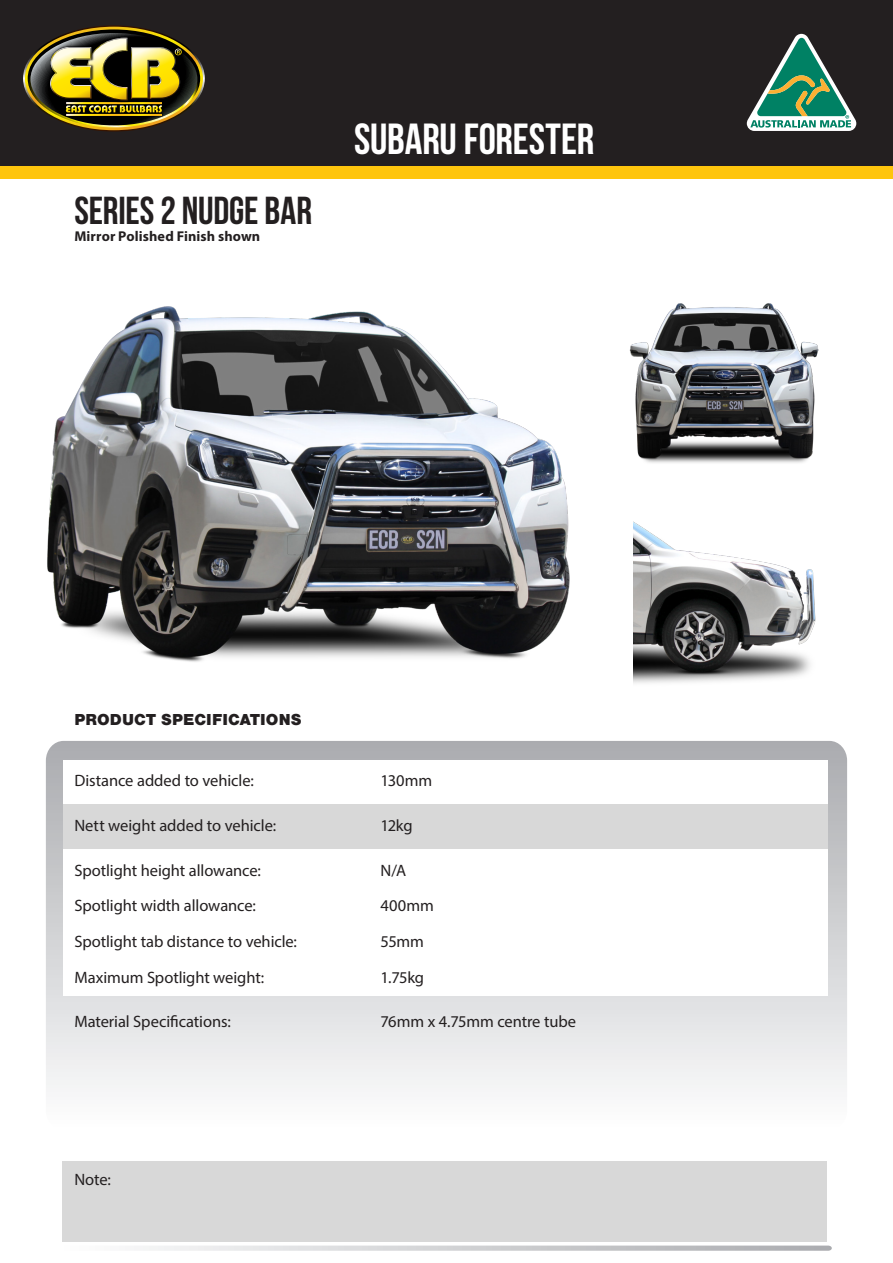
<style>
.page{position:relative;width:893px;height:1263px;background:#fff}
.page>*{position:absolute;margin:0;border:0;box-sizing:border-box;transform-origin:0 0}
.t1{font:700 43.5px "Bebas Neue";color:#fff}
.t2{font:700 39px "Bebas Neue";letter-spacing:-.005em;color:#231f20}
.t3{font:16.5px "Myriad Pro";letter-spacing:-.005em;color:#231f20}
.t4{font:900 16.5px "Nimbus San";letter-spacing:.005em;color:#231f20}
.t5{font:700 14.25px "Myriad Pro";letter-spacing:.005em;color:#231f20}
</style>
<div class="page">
<div style="left:0;top:0;width:893px;height:166px;background:#231f20"></div>
<div style="left:0;top:166px;width:893px;height:13px;background:#fec50d"></div>
<svg style="left:46px;top:741px;width:801px;height:347px"></svg>
<div style="left:63px;top:760px;width:764px;height:44px;background:#fff"></div>
<div style="left:63px;top:844px;width:764px;height:151px;background:#fff"></div>
<div style="left:63px;top:804px;width:764px;height:44px;background:#d8d8d8"></div>
<svg style="left:143px;top:1245px;width:689px;height:6px;background:#d5d5d7"></svg>
<div style="left:62px;top:1161px;width:765px;height:80px;background:#d8d8d8"></div>
<img style="left:47px;top:306px;width:523px;height:356px">
<img style="left:629px;top:303px;width:190px;height:160px">
<img style="left:634px;top:522px;width:182px;height:161px">
<svg style="left:747px;top:34px;width:109px;height:97px;background:#4b7262"></svg>
<img style="left:23px;top:25px;width:182px;height:107px">
<p class="t2" style="left:74px;top:189px;width:239px">SERIES 2 NUDGE BAR</p>
<p class="t5" style="left:74px;top:226px;width:187px">Mirror Polished Finish shown</p>
<p class="t1" style="left:354px;top:116px;width:242px">SUBARU FORESTER</p>
<p class="t4" style="left:74px;top:710px;width:229px">PRODUCT SPECIFICATIONS</p>
<p class="t3" style="left:74px;top:770px;width:181px">Distance added to vehicle:</p>
<p class="t3" style="left:74px;top:815px;width:203px">Nett weight added to vehicle:</p>
<p class="t3" style="left:74px;top:860px;width:188px">Spotlight height allowance:</p>
<p class="t3" style="left:74px;top:896px;width:183px">Spotlight width allowance:</p>
<p class="t3" style="left:74px;top:931px;width:224px">Spotlight tab distance to vehicle:</p>
<p class="t3" style="left:74px;top:967px;width:191px">Maximum Spotlight weight:</p>
<p class="t3" style="left:74px;top:1011px;width:158px">Material Specifications:</p>
<p class="t3" style="left:74px;top:1169px;width:38px">Note:</p>
<p class="t3" style="left:381px;top:770px;width:53px">130mm</p>
<p class="t3" style="left:381px;top:815px;width:34px">12kg</p>
<p class="t3" style="left:381px;top:860px;width:27px">N/A</p>
<p class="t3" style="left:381px;top:896px;width:55px">400mm</p>
<p class="t3" style="left:381px;top:931px;width:45px">55mm</p>
<p class="t3" style="left:381px;top:967px;width:45px">1.75kg</p>
<p class="t3" style="left:381px;top:1011px;width:197px">76mm x 4.75mm centre tube</p>
</div>
